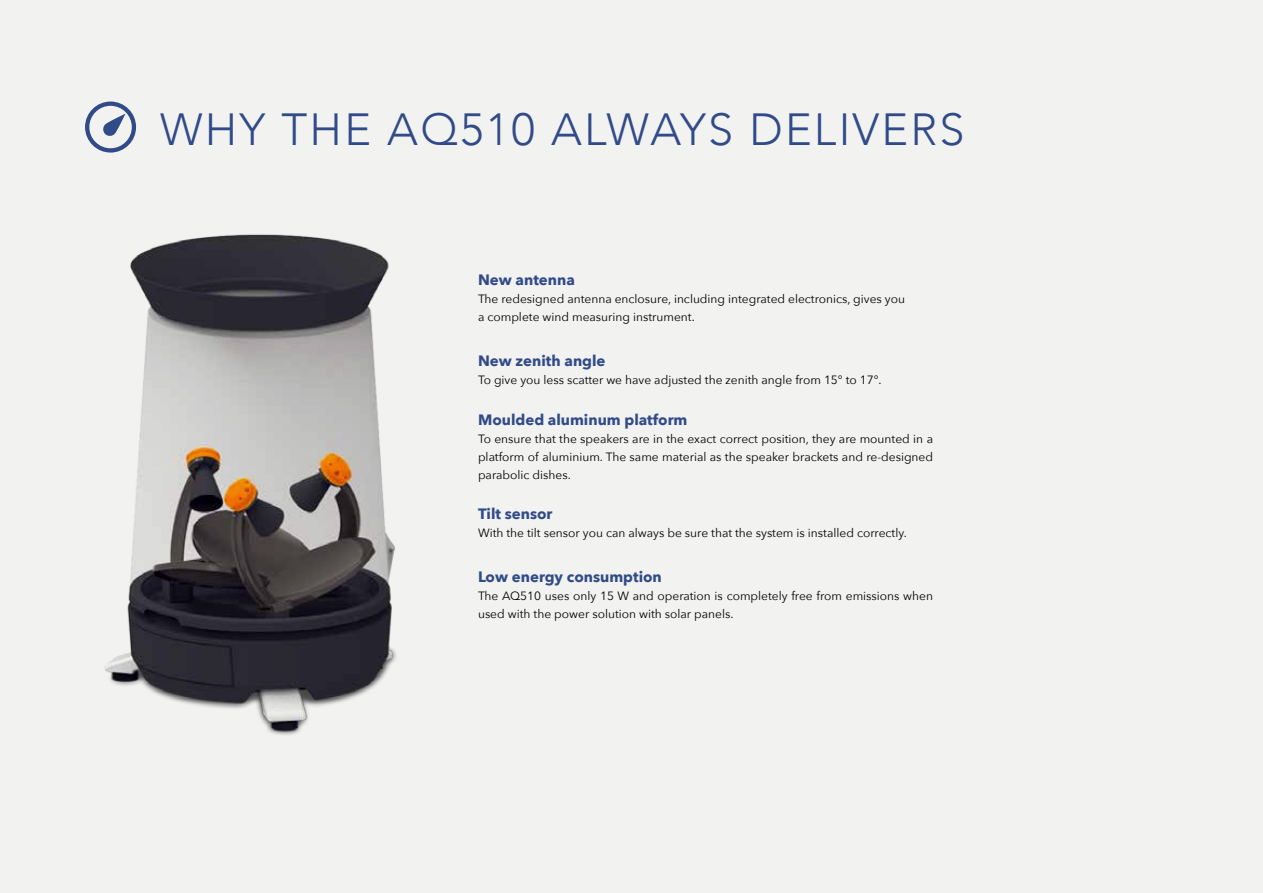
<style>
.page{position:relative;width:1263px;height:893px;background:#f2f2f1}
.page>*{position:absolute;margin:0;border:0;box-sizing:border-box;transform-origin:0 0}
.t1{font:300 45px "Avenir";letter-spacing:.05em;color:#314b89}
.t2{font:700 15px "Avenir Next";color:#314b89}
.t3{font:12px/18px "Avenir Next";color:#000}
</style>
<div class="page">
<img style="left:104px;top:234px;width:292px;height:501px">
<svg style="left:85px;top:102px;width:51px;height:51px"></svg>
<h1 class="t1" style="left:160px;top:103px;width:806px">WHY THE AQ510 ALWAYS DELIVERS</h1>
<p class="t2" style="left:478px;top:267px;width:98px">New antenna</p>
<p class="t3" style="left:478px;top:289px;width:428px">The redesigned antenna enclosure, including integrated electronics, gives you a complete wind measuring instrument.</p>
<p class="t2" style="left:478px;top:348px;width:129px">New zenith angle</p>
<p class="t3" style="left:478px;top:370px;width:405px">To give you less scatter we have adjusted the zenith angle from 15° to 17°.</p>
<p class="t2" style="left:478px;top:406px;width:211px">Moulded aluminum platform</p>
<p class="t3" style="left:478px;top:429px;width:457px;text-align:justify">To ensure that the speakers are in the exact correct position, they are mounted in a platform of aluminium. The same material as the speaker brackets and re-designed parabolic dishes.</p>
<p class="t2" style="left:478px;top:501px;width:76px">Tilt sensor</p>
<p class="t3" style="left:478px;top:523px;width:430px">With the tilt sensor you can always be sure that the system is installed correctly.</p>
<p class="t2" style="left:478px;top:564px;width:185px">Low energy consumption</p>
<p class="t3" style="left:478px;top:586px;width:456px">The AQ510 uses only 15 W and operation is completely free from emissions when used with the power solution with solar panels.</p>
</div>
